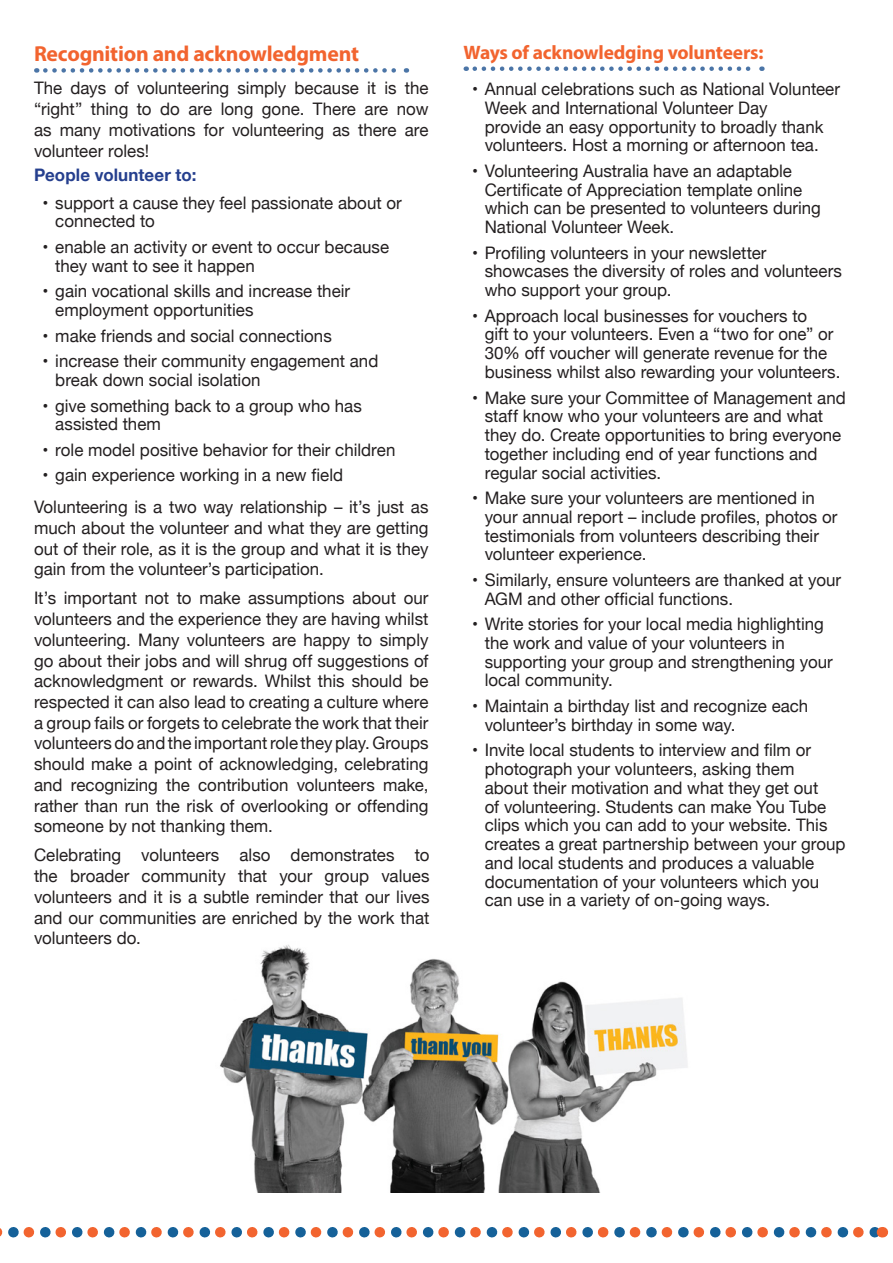
<style>
.page{position:relative;width:893px;height:1263px;background:#fff}
.page>*{position:absolute;margin:0;border:0;box-sizing:border-box;transform-origin:0 0}
.subheader{font:700 21.75px "Myriad Pro";letter-spacing:-.01em;color:#f2642f}
.sub_subheader{font:700 19.5px "Myriad Pro";letter-spacing:-.01em;color:#f2642f}
.text{font:17.25px/18.8px "Helvetica Neue";color:#231f20}
.text-2{font:700 17.25px "Helvetica Neue";letter-spacing:.005em;color:#253f8e}
</style>
<div class="page">
<svg style="left:0;top:1227px;width:883px;height:10px"></svg>
<img style="left:220px;top:944px;width:468px;height:249px">
<svg style="left:45px;top:68px;width:362px;height:5px"></svg>
<svg style="left:475px;top:66px;width:287px;height:5px"></svg>
<p class="subheader" style="left:34px;top:39px;width:327px">Recognition and acknowledgment</p>
<p class="text" style="left:34px;top:79px;width:396px;line-height:20.7px;text-align:justify">The days of volunteering simply because it is the “right” thing to do are long gone. There are now as many motivations for volunteering as there are volunteer roles!</p>
<p class="text-2" style="left:34px;top:162px;width:164px">People volunteer to:</p>
<p class="text" style="left:55px;top:194px;width:348px;text-indent:-13px">• support a cause they feel passionate about or connected to</p>
<p class="text" style="left:55px;top:239px;width:335px;text-indent:-13px">• enable an activity or event to occur because they want to see it happen</p>
<p class="text" style="left:55px;top:283px;width:296px;text-indent:-13px">• gain vocational skills and increase their employment opportunities</p>
<p class="text" style="left:43px;top:327px;width:291px">• make friends and social connections</p>
<p class="text" style="left:55px;top:353px;width:325px;text-indent:-13px">• increase their community engagement and break down social isolation</p>
<p class="text" style="left:55px;top:397px;width:308px;text-indent:-13px">• give something back to a group who has assisted them</p>
<p class="text" style="left:43px;top:441px;width:354px">• role model positive behavior for their children</p>
<p class="text" style="left:43px;top:467px;width:302px">• gain experience working in a new field</p>
<p class="text" style="left:34px;top:498px;width:396px;line-height:20.7px;text-align:justify">Volunteering is a two way relationship – it’s just as much about the volunteer and what they are getting out of their role, as it is the group and what it is they gain from the volunteer’s participation.</p>
<p class="text" style="left:34px;top:589px;width:396px;line-height:20.7px;text-align:justify">It’s important not to make assumptions about our volunteers and the experience they are having whilst volunteering. Many volunteers are happy to simply go about their jobs and will shrug off suggestions of acknowledgment or rewards. Whilst this should be respected it can also lead to creating a culture where a group fails or forgets to celebrate the work that their volunteers do and the important role they play. Groups should make a point of acknowledging, celebrating and recognizing the contribution volunteers make, rather than run the risk of overlooking or offending someone by not thanking them.</p>
<p class="text" style="left:34px;top:846px;width:397px;line-height:20.7px;text-align:justify">Celebrating volunteers also demonstrates to the broader community that your group values volunteers and it is a subtle reminder that our lives and our communities are enriched by the work that volunteers do.</p>
<p class="sub_subheader" style="left:463px;top:40px;width:301px">Ways of acknowledging volunteers:</p>
<p class="text" style="left:485px;top:81px;width:357px;text-indent:-13px">• Annual celebrations such as National Volunteer Week and International Volunteer Day<br>provide an easy opportunity to broadly thank volunteers. Host a morning or afternoon tea.</p>
<p class="text" style="left:485px;top:162px;width:338px;text-indent:-13px">• Volunteering Australia have an adaptable Certificate of Appreciation template online which can be presented to volunteers during National Volunteer Week.</p>
<p class="text" style="left:485px;top:244px;width:359px;text-indent:-13px">• Profiling volunteers in your newsletter showcases the diversity of roles and volunteers who support your group.</p>
<p class="text" style="left:485px;top:307px;width:357px;text-indent:-13px">• Approach local businesses for vouchers to<br>gift to your volunteers. Even a “two for one” or 30% off voucher will generate revenue for the business whilst also rewarding your volunteers.</p>
<p class="text" style="left:485px;top:389px;width:363px;text-indent:-13px">• Make sure your Committee of Management and staff know who your volunteers are and what they do. Create opportunities to bring everyone together including end of year functions and regular social activities.</p>
<p class="text" style="left:485px;top:490px;width:354px;text-indent:-13px">• Make sure your volunteers are mentioned in your annual report – include profiles, photos or testimonials from volunteers describing their volunteer experience.</p>
<p class="text" style="left:485px;top:571px;width:358px;text-indent:-13px">• Similarly, ensure volunteers are thanked at your<br>AGM and other official functions.</p>
<p class="text" style="left:485px;top:616px;width:349px;text-indent:-13px">• Write stories for your local media highlighting the work and value of your volunteers in supporting your group and strengthening your local community.</p>
<p class="text" style="left:485px;top:697px;width:325px;text-indent:-13px">• Maintain a birthday list and recognize each volunteer’s birthday in some way.</p>
<p class="text" style="left:485px;top:742px;width:362px;text-indent:-13px">• Invite local students to interview and film or photograph your volunteers, asking them<br>about their motivation and what they get out<br>of volunteering. Students can make You Tube clips which you can add to your website. This creates a great partnership between your group and local students and produces a valuable documentation of your volunteers which you can use in a variety of on-going ways.</p>
</div>
